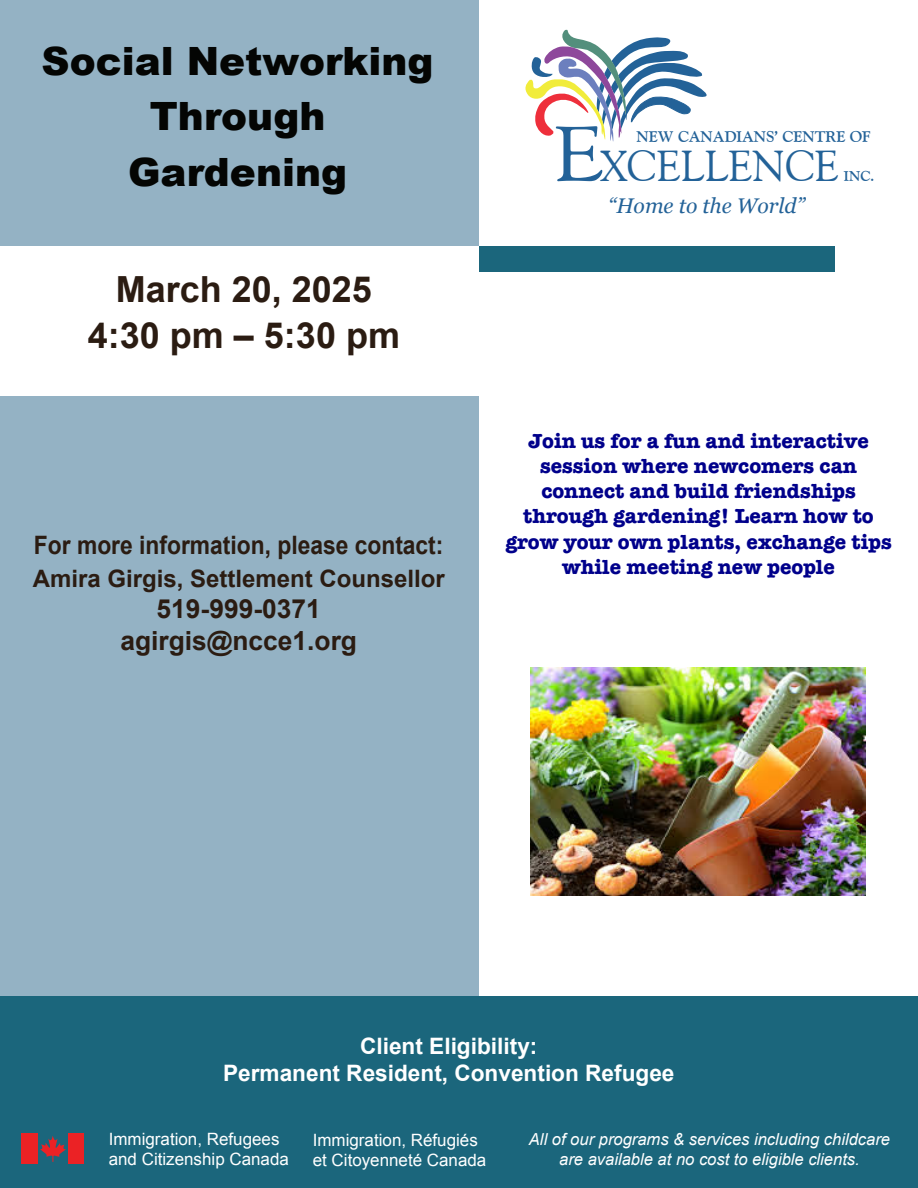
<style>
.page{position:relative;width:918px;height:1188px;background:#fff}
.page>*{position:absolute;margin:0;border:0;box-sizing:border-box;transform-origin:0 0}
.t1{font:43.2px "Goudy Old Style BT";color:#236298}
.t2{font:900 39px/55.8px "Arial";color:#040503;text-align:center}
.t3{font:700 36px/46.3px "Arial";color:#2b1c12;text-align:center}
.t4{font:700 26.4px/31.7px "Arial";color:#2b1c12;text-align:center}
.t5{font:700 25.35px "Arial";color:#2b1c12;scale:.9 1}
.t6{font:700 24px "Arial";color:#2b1c12}
.t7{font:700 22.65px/27.2px "Arial";color:#fff;text-align:center}
.t8{font:italic 21.15px "Georgia";color:#236298}
.t9{font:700 21px/25.2px "American Typewriter";color:#00008b;text-align:center}
.t10{font:16.95px/20.4px "Arial";color:#fff}
.t11{font:italic 16.5px/19.8px "Arial";color:#fff;text-align:center}
.t12{font:700 15.45px "Goudy Old Style BT";color:#236298}
.t13{font:700 14.25px "Goudy Old Style BT";color:#236298}
.s1{font-size:77.85px}
</style>
<div class="page">
<div style="left:1px;top:0;width:478px;height:1188px;background:#94b2c4"></div>
<div style="left:0;top:996px;width:918px;height:192px;background:#1b667c"></div>
<div style="left:0;top:246px;width:479px;height:150px;background:#fff"></div>
<div style="left:479px;top:246px;width:356px;height:25px;background:#1b667c"></div>
<svg style="left:40px;top:1136px;width:26px;height:26px"></svg>
<div style="left:22px;top:1133px;width:16px;height:31px;background:#eb2225"></div>
<div style="left:68px;top:1133px;width:16px;height:31px;background:#eb2225"></div>
<svg style="left:525px;top:30px;width:182px;height:111px"></svg>
<img style="left:530px;top:667px;width:336px;height:228px">
<h2 class="t2" style="left:42px;top:32px;width:394px">Social Networking<br>Through<br>Gardening</h2>
<h3 class="t3" style="left:88px;top:267px;width:314px">March 20, 2025<br>4:30 pm – 5:30 pm</h3>
<p class="t5" style="left:34px;top:528px;width:457px">For more information, please contact:</p>
<p class="t6" style="left:33px;top:562px;width:414px">Amira Girgis, Settlement Counsellor</p>
<p class="t4" style="left:120px;top:594px;width:238px">519-999-0371 agirgis@ncce1.org</p>
<h1 class="t1" style="left:554px;top:139px;width:287px"><span class="s1">E</span>XCELLENCE</h1>
<p class="t12" style="left:637px;top:127px;width:236px">NEW CANADIANS’ CENTRE OF</p>
<p class="t13" style="left:844px;top:167px;width:32px">INC.</p>
<p class="t8" style="left:608px;top:190px;width:198px">“Home to the World”</p>
<p class="t9" style="left:505px;top:427px;width:388px">Join us for a fun and interactive session where newcomers can connect and build friendships through gardening! Learn how to grow your own plants, exchange tips while meeting new people</p>
<p class="t7" style="left:223px;top:1033px;width:453px">Client Eligibility:<br>Permanent Resident, Convention Refugee</p>
<p class="t10" style="left:109px;top:1129px;width:182px">Immigration, Refugees and Citizenship Canada</p>
<p class="t10" style="left:313px;top:1130px;width:175px">Immigration, Réfugiés et Citoyenneté Canada</p>
<p class="t11" style="left:529px;top:1130px;width:363px">All of our programs &amp; services including childcare are available at no cost to eligible clients.</p>
</div>
